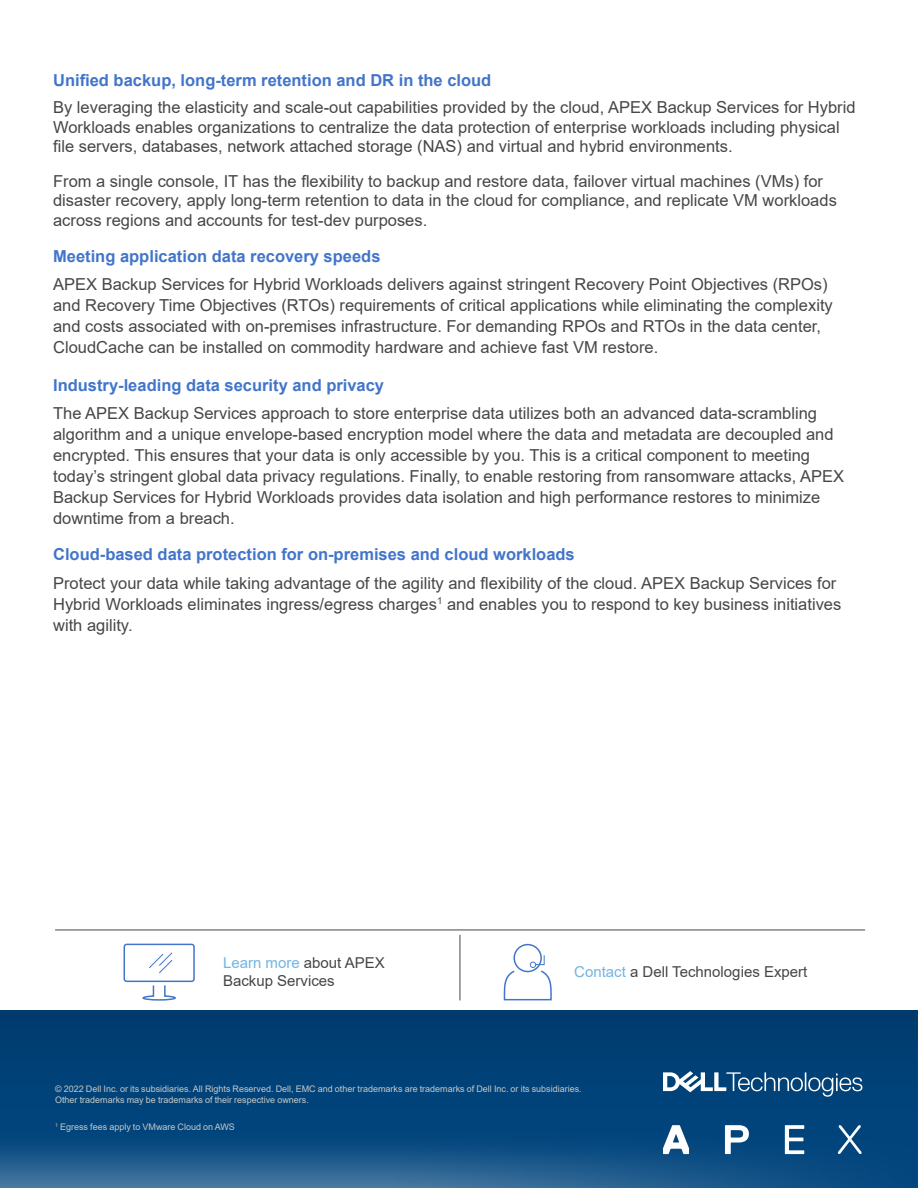
<style>
.page{position:relative;width:918px;height:1188px;background:#fff}
.page>*{position:absolute;margin:0;border:0;box-sizing:border-box;transform-origin:0 0}
.List_item_subheading{font:16.5px/21px "Arial";color:#464646}
.List_item_subheading-2{font:700 16.5px "Arial";color:#4275ca}
.t1{font:15px/18px "Arial";color:#464646}
.t2{font:9px/10.5px "Arial";color:#c7c8c6}
.s1{font-weight:700;color:#4275ca}
.s2{color:#72b5e3}
</style>
<div class="page">
<img style="left:0;top:1011px;width:918px;height:177px">
<hr style="left:460px;top:935px;width:1px;height:65px;background:#464646">
<div style="left:513px;top:944px;width:29px;height:28px;border:2px solid #4275ca;border-radius:50%"></div>
<svg style="left:503px;top:955px;width:49px;height:46px"></svg>
<div style="left:124px;top:944px;width:71px;height:38px;border:2px solid #4275ca;border-radius:2px"></div>
<svg style="left:149px;top:952px;width:24px;height:22px"></svg>
<svg style="left:142px;top:985px;width:34px;height:16px"></svg>
<hr style="left:55px;top:930px;width:810px;height:1px;background:#464646">
<svg style="left:663px;top:1125px;width:26px;height:29px"></svg>
<svg style="left:725px;top:1125px;width:24px;height:29px"></svg>
<svg style="left:785px;top:1125px;width:19px;height:29px"></svg>
<svg style="left:838px;top:1125px;width:23px;height:29px"></svg>
<svg style="left:663px;top:1071px;width:199px;height:26px"></svg>
<p class="List_item_subheading" style="left:53px;top:67px;width:804px;line-height:27px"><span class="s1">Unified backup, long-term retention and DR in the cloud<br></span>By leveraging the elasticity and scale-out capabilities provided by the cloud, APEX Backup Services for Hybrid</p>
<p class="List_item_subheading" style="left:53px;top:117px;width:788px;line-height:19.5px">Workloads enables organizations to centralize the data protection of enterprise workloads including physical file servers, databases, network attached storage (NAS) and virtual and hybrid environments.</p>
<p class="List_item_subheading" style="left:53px;top:171px;width:785px;line-height:19.5px">From a single console, IT has the flexibility to backup and restore data, failover virtual machines (VMs) for disaster recovery, apply long-term retention to data in the cloud for compliance, and replicate VM workloads across regions and accounts for test-dev purposes.</p>
<p class="List_item_subheading" style="left:53px;top:242px;width:776px;line-height:28.5px"><span class="s1">Meeting application data recovery speeds<br></span>APEX Backup Services for Hybrid Workloads delivers against stringent Recovery Point Objectives (RPOs)</p>
<p class="List_item_subheading" style="left:53px;top:295px;width:781px">and Recovery Time Objectives (RTOs) requirements of critical applications while eliminating the complexity and costs associated with on-premises infrastructure. For demanding RPOs and RTOs in the data center,<br>CloudCache can be installed on commodity hardware and achieve fast VM restore.</p>
<p class="List_item_subheading-2" style="left:53px;top:373px;width:333px">Industry-leading data security and privacy</p>
<p class="List_item_subheading" style="left:53px;top:403px;width:792px">The APEX Backup Services approach to store enterprise data utilizes both an advanced data-scrambling algorithm and a unique envelope-based encryption model where the data and metadata are decoupled and encrypted. This ensures that your data is only accessible by you. This is a critical component to meeting today’s stringent global data privacy regulations. Finally, to enable restoring from ransomware attacks, APEX Backup Services for Hybrid Workloads provides data isolation and high performance restores to minimize downtime from a breach.</p>
<p class="List_item_subheading-2" style="left:53px;top:543px;width:523px">Cloud-based data protection for on-premises and cloud workloads</p>
<p class="List_item_subheading" style="left:53px;top:572px;width:790px">Protect your data while taking advantage of the agility and flexibility of the cloud. APEX Backup Services for<br>Hybrid Workloads eliminates ingress/egress charges<sup>1</sup> and enables you to respond to key business initiatives with agility.</p>
<p class="t1" style="left:223px;top:954px;width:163px"><span class="s2">Learn more</span> about APEX<br>Backup Services</p>
<p class="t1" style="left:574px;top:963px;width:235px"><span class="s2">Contact</span> a Dell Technologies Expert</p>
<p class="t2" style="left:55px;top:1084px;width:528px">© 2022 Dell Inc. or its subsidiaries. All Rights Reserved. Dell, EMC and other trademarks are trademarks of Dell Inc. or its subsidiaries.<br>Other trademarks may be trademarks of their respective owners.</p>
<p class="t2" style="left:55px;top:1121px;width:181px"><sup>1</sup> Egress fees apply to VMware Cloud on AWS</p>
</div>
